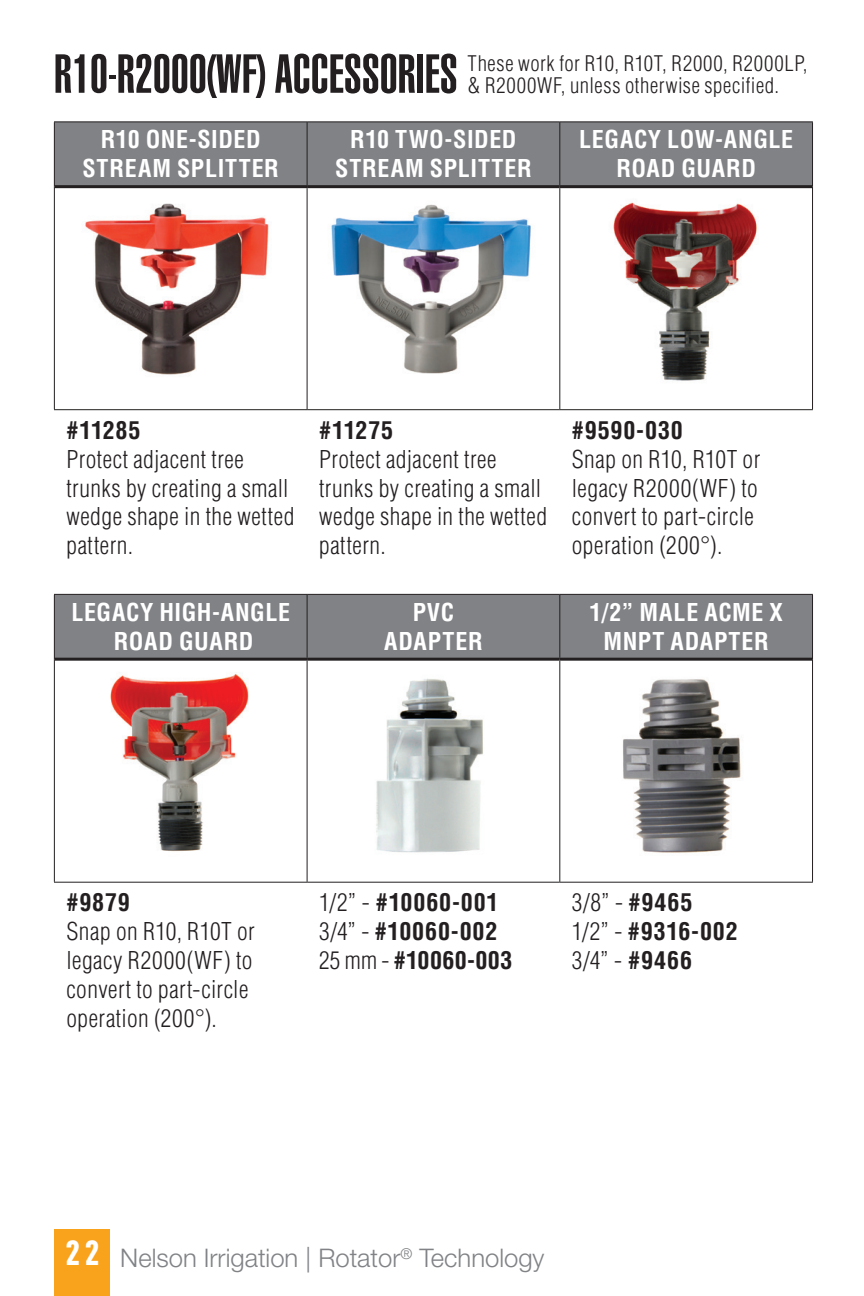
<style>
.page{position:relative;width:864px;height:1296px;background:#fff}
.page>*{position:absolute;margin:0;border:0;box-sizing:border-box;transform-origin:0 0}
.t1{font:54px "Helvetica LT Std Ultra Comp";color:#231f20}
.t2{font:900 condensed 34.5px "DIN Pro";color:#fff}
.Product_Heading_2nd{font:300 25.5px "Helvetica Neue LT Std";color:#808285}
.t3{font:300 condensed 24px/28.8px "Helvetica LT Std";letter-spacing:.02em;color:#231f20}
.t4{font:700 condensed 24px/28.8px "Helvetica LT Std";letter-spacing:.025em;color:#fff;text-align:center}
.t5{font:700 condensed 24px "Helvetica LT Std";letter-spacing:.035em;color:#231f20}
.t6{font:700 condensed 24px "Helvetica LT Std";letter-spacing:.015em;color:#231f20}
.t7{font:300 condensed 21px/22.5px "Helvetica LT Std";letter-spacing:.03em;color:#231f20}
.s1{font-weight:300}
.s2{font-weight:700}
</style>
<div class="page">
<div style="left:54px;top:1229px;width:56px;height:67px;background:#f9a21c"></div>
<img style="left:331px;top:204px;width:200px;height:170px">
<div style="left:55px;top:122px;width:757px;height:63px;background:#808285"></div>
<hr style="left:307px;top:122px;width:1px;height:63px;background:#231f20">
<hr style="left:559px;top:122px;width:1px;height:63px;background:#231f20">
<hr style="left:812px;top:122px;width:1px;height:65px;background:#231f20">
<hr style="left:54px;top:187px;width:1px;height:222px;background:#231f20">
<hr style="left:307px;top:188px;width:1px;height:221px;background:#231f20">
<hr style="left:559px;top:188px;width:1px;height:221px;background:#231f20">
<hr style="left:812px;top:187px;width:1px;height:222px;background:#231f20">
<hr style="left:55px;top:185px;width:252px;height:3px;background:#231f20">
<hr style="left:307px;top:185px;width:253px;height:3px;background:#231f20">
<hr style="left:560px;top:185px;width:252px;height:3px;background:#231f20">
<hr style="left:54px;top:121px;width:253px;height:1px;background:#231f20">
<hr style="left:54px;top:122px;width:1px;height:65px;background:#231f20">
<hr style="left:307px;top:121px;width:253px;height:1px;background:#231f20">
<hr style="left:560px;top:121px;width:253px;height:1px;background:#231f20">
<hr style="left:54px;top:409px;width:253px;height:1px;background:#231f20">
<hr style="left:307px;top:409px;width:253px;height:1px;background:#231f20">
<hr style="left:560px;top:409px;width:253px;height:1px;background:#231f20">
<img style="left:85px;top:203px;width:184px;height:172px">
<div style="left:55px;top:595px;width:757px;height:63px;background:#808285"></div>
<hr style="left:54px;top:595px;width:1px;height:64px;background:#231f20">
<hr style="left:307px;top:594px;width:253px;height:1px;background:#231f20">
<hr style="left:307px;top:595px;width:1px;height:63px;background:#231f20">
<hr style="left:560px;top:594px;width:253px;height:1px;background:#231f20">
<hr style="left:559px;top:595px;width:1px;height:63px;background:#231f20">
<hr style="left:812px;top:595px;width:1px;height:64px;background:#231f20">
<hr style="left:54px;top:659px;width:1px;height:223px;background:#231f20">
<hr style="left:307px;top:661px;width:1px;height:221px;background:#231f20">
<hr style="left:559px;top:661px;width:1px;height:221px;background:#231f20">
<hr style="left:812px;top:659px;width:1px;height:223px;background:#231f20">
<hr style="left:307px;top:882px;width:253px;height:1px;background:#231f20">
<hr style="left:560px;top:882px;width:253px;height:1px;background:#231f20">
<hr style="left:55px;top:658px;width:252px;height:3px;background:#231f20">
<hr style="left:307px;top:658px;width:253px;height:3px;background:#231f20">
<hr style="left:560px;top:658px;width:252px;height:3px;background:#231f20">
<hr style="left:54px;top:594px;width:253px;height:1px;background:#231f20">
<hr style="left:54px;top:882px;width:253px;height:1px;background:#231f20">
<img style="left:110px;top:673px;width:139px;height:179px">
<img style="left:613px;top:202px;width:144px;height:179px">
<img style="left:376px;top:678px;width:107px;height:175px">
<img style="left:623px;top:679px;width:118px;height:174px">
<p class="t1" style="left:54px;top:43px;width:405px">R10-R2000(WF) ACCESSORIES</p>
<p class="t7" style="left:468px;top:52px;width:341px">These work for R10, R10T, R2000, R2000LP, &amp; R2000WF, unless otherwise specified.</p>
<p class="t4" style="left:101px;top:125px;width:162px">R10 ONE-SIDED</p>
<p class="t4" style="left:83px;top:154px;width:198px">STREAM SPLITTER</p>
<p class="t4" style="left:350px;top:125px;width:168px">R10 TWO-SIDED</p>
<p class="t4" style="left:335px;top:154px;width:198px">STREAM SPLITTER</p>
<p class="t4" style="left:579px;top:125px;width:216px">LEGACY LOW-ANGLE</p>
<p class="t4" style="left:616px;top:154px;width:141px">ROAD GUARD</p>
<p class="t5" style="left:66px;top:415px;width:76px">#11285</p>
<p class="t3" style="left:66px;top:444px;width:229px">Protect adjacent tree trunks by creating a small wedge shape in the wetted pattern.</p>
<p class="t4" style="left:71px;top:598px;width:220px">LEGACY HIGH-ANGLE</p>
<p class="t4" style="left:114px;top:626px;width:141px">ROAD GUARD</p>
<p class="t5" style="left:319px;top:415px;width:76px">#11275</p>
<p class="t3" style="left:319px;top:444px;width:229px">Protect adjacent tree trunks by creating a small wedge shape in the wetted pattern.</p>
<p class="t4" style="left:413px;top:598px;width:43px">PVC</p>
<p class="t4" style="left:384px;top:626px;width:100px">ADAPTER</p>
<p class="t5" style="left:572px;top:415px;width:113px">#9590-030</p>
<p class="t3" style="left:572px;top:444px;width:190px">Snap on R10, R10T or legacy R2000(WF) to convert to part-circle operation (200°).</p>
<p class="t4" style="left:589px;top:598px;width:195px">1/2” MALE ACME X<br>MNPT ADAPTER</p>
<p class="t5" style="left:66px;top:888px;width:65px">#9879</p>
<p class="t3" style="left:66px;top:917px;width:190px">Snap on R10, R10T or legacy R2000(WF) to convert to part-circle operation (200°).</p>
<p class="t5" style="left:319px;top:888px;width:181px"><span class="s1">1/2” -</span> #10060-001</p>
<p class="t5" style="left:319px;top:916px;width:180px"><span class="s1">3/4” -</span> #10060-002</p>
<p class="t6" style="left:319px;top:945px;width:195px"><span class="s1">25 mm -</span> #10060-003</p>
<p class="t3" style="left:572px;top:888px;width:122px">3/8” - <span class="s2">#9465</span></p>
<p class="t5" style="left:572px;top:916px;width:168px"><span class="s1">1/2” -</span> #9316-002</p>
<p class="t3" style="left:572px;top:946px;width:122px">3/4” - <span class="s2">#9466</span></p>
<p class="t2" style="left:66px;top:1225px;width:36px">22</p>
<p class="Product_Heading_2nd" style="left:120px;top:1243px;width:426px">Nelson Irrigation | Rotator<sup>®</sup> Technology</p>
</div>
